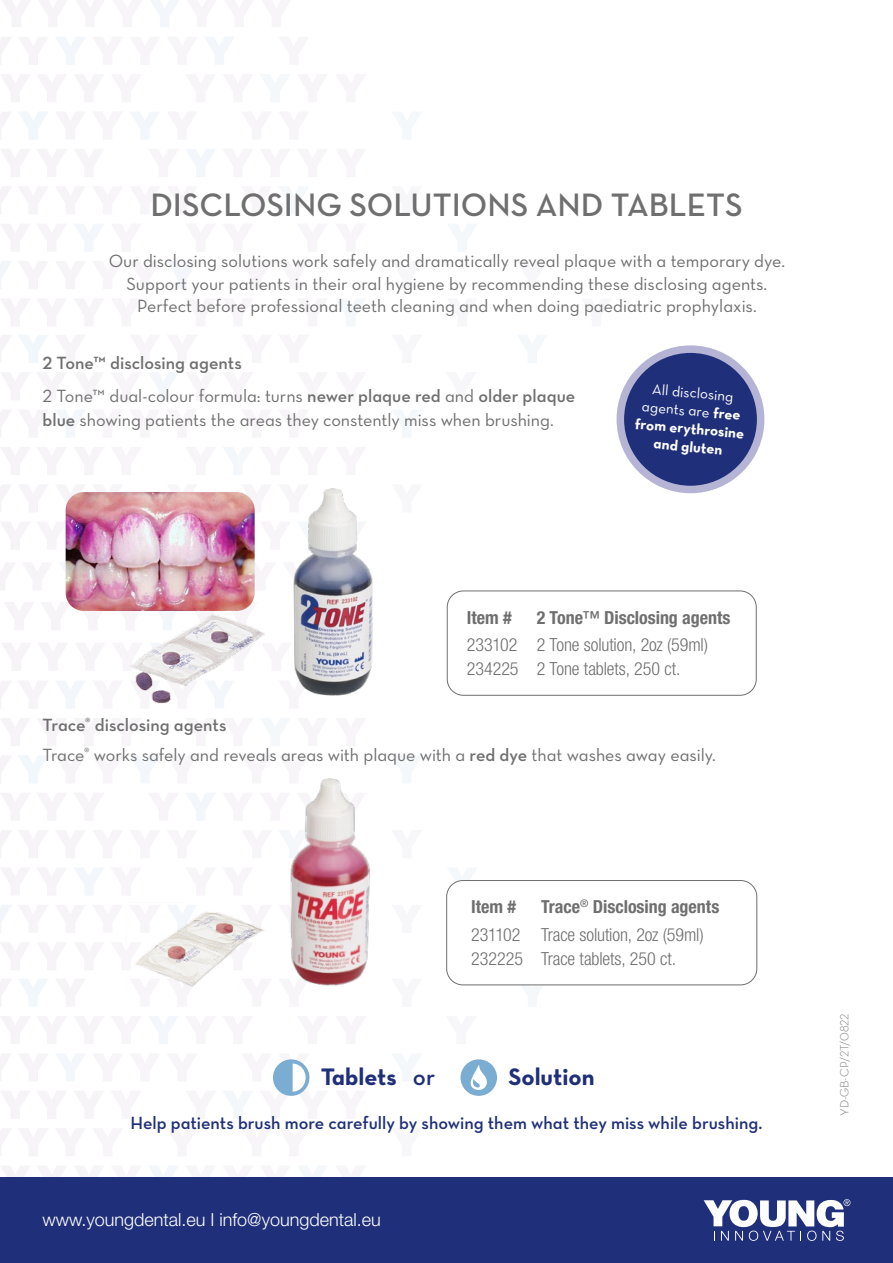
<style>
.page{position:relative;width:893px;height:1263px;background:#fff}
.page>*{position:absolute;margin:0;border:0;box-sizing:border-box;transform-origin:0 0}
.t1{font:33px "Neutra Text Demi Alt";color:#706f6f}
.t2{font:24.3px "Neutra Text Bold Alt";color:#1f2f79}
.t3{font:18px/22.5px "Neutra Text Book Alt";color:#706f6f;text-align:center}
.t4{font:300 condensed 18px/27.5px "Helvetica Neue LT Pro";letter-spacing:-.005em;color:#706f6f}
.t5{font:18px "Neutra Text Demi Alt";color:#1f2f79}
.t6{font:18px "Neutra Text Demi Alt";color:#706f6f}
.t7{font:300 18px "Helvetica Neue LT Std";color:#fff}
.t8{font:700 condensed 18px "Helvetica Neue LT Pro";color:#706f6f}
.t9{font:15px/18px "Neutra Text Book Alt";color:#fff;text-align:center}
.t10{font:15px/18px "Neutra Text Bold Alt";color:#fff;text-align:center}
.t11{font:12px "Neutra Text Light Alt";color:#706f6f}
.s1{font-family:"Neutra Text Demi Alt"}
.s2{font-family:"Neutra Text Bold Alt"}
.s3{font-weight:700}
.s4{font-weight:500;font-stretch:normal}
</style>
<div class="page">
<svg style="left:0;top:681px;width:11px;height:27px"></svg>
<svg style="left:0;top:756px;width:11px;height:27px"></svg>
<svg style="left:0;top:830px;width:11px;height:28px"></svg>
<svg style="left:0;top:905px;width:11px;height:28px"></svg>
<svg style="left:19px;top:681px;width:28px;height:27px"></svg>
<svg style="left:56px;top:681px;width:29px;height:27px"></svg>
<svg style="left:93px;top:681px;width:6px;height:9px"></svg>
<svg style="left:1px;top:718px;width:65px;height:28px"></svg>
<svg style="left:75px;top:718px;width:24px;height:28px"></svg>
<svg style="left:261px;top:718px;width:29px;height:28px"></svg>
<svg style="left:19px;top:756px;width:29px;height:27px"></svg>
<svg style="left:56px;top:756px;width:28px;height:27px"></svg>
<svg style="left:94px;top:756px;width:5px;height:9px"></svg>
<svg style="left:131px;top:756px;width:28px;height:27px"></svg>
<svg style="left:1px;top:793px;width:65px;height:27px"></svg>
<svg style="left:75px;top:793px;width:24px;height:27px"></svg>
<svg style="left:186px;top:793px;width:29px;height:27px"></svg>
<svg style="left:19px;top:830px;width:28px;height:28px"></svg>
<svg style="left:56px;top:831px;width:28px;height:27px"></svg>
<svg style="left:94px;top:831px;width:5px;height:8px"></svg>
<svg style="left:1px;top:868px;width:65px;height:27px"></svg>
<svg style="left:75px;top:868px;width:28px;height:27px"></svg>
<svg style="left:19px;top:905px;width:29px;height:28px"></svg>
<svg style="left:56px;top:905px;width:29px;height:28px"></svg>
<svg style="left:93px;top:905px;width:6px;height:9px"></svg>
<svg style="left:1px;top:943px;width:65px;height:27px"></svg>
<svg style="left:75px;top:943px;width:24px;height:27px"></svg>
<svg style="left:448px;top:868px;width:28px;height:21px"></svg>
<svg style="left:0;top:979px;width:11px;height:27px"></svg>
<svg style="left:0;top:1054px;width:11px;height:27px"></svg>
<svg style="left:0;top:1129px;width:11px;height:27px"></svg>
<svg style="left:19px;top:979px;width:29px;height:27px"></svg>
<svg style="left:56px;top:979px;width:29px;height:27px"></svg>
<svg style="left:1px;top:1016px;width:65px;height:28px"></svg>
<svg style="left:75px;top:1016px;width:24px;height:28px"></svg>
<svg style="left:149px;top:1016px;width:29px;height:28px"></svg>
<svg style="left:19px;top:1054px;width:28px;height:27px"></svg>
<svg style="left:56px;top:1054px;width:29px;height:27px"></svg>
<svg style="left:94px;top:1054px;width:5px;height:9px"></svg>
<svg style="left:1px;top:1091px;width:65px;height:27px"></svg>
<svg style="left:75px;top:1091px;width:24px;height:27px"></svg>
<svg style="left:19px;top:1129px;width:28px;height:27px"></svg>
<svg style="left:56px;top:1129px;width:28px;height:27px"></svg>
<svg style="left:94px;top:1129px;width:5px;height:8px"></svg>
<svg style="left:393px;top:1054px;width:28px;height:27px"></svg>
<svg style="left:517px;top:985px;width:31px;height:21px"></svg>
<svg style="left:393px;top:756px;width:28px;height:27px"></svg>
<svg style="left:1px;top:1166px;width:65px;height:11px"></svg>
<svg style="left:75px;top:1166px;width:24px;height:11px"></svg>
<svg style="left:149px;top:1166px;width:29px;height:11px"></svg>
<svg style="left:298px;top:1166px;width:29px;height:11px"></svg>
<svg style="left:2px;top:643px;width:65px;height:27px"></svg>
<svg style="left:76px;top:643px;width:23px;height:27px"></svg>
<svg style="left:0;top:37px;width:11px;height:27px"></svg>
<svg style="left:0;top:112px;width:11px;height:27px"></svg>
<svg style="left:0;top:187px;width:11px;height:27px"></svg>
<svg style="left:0;top:261px;width:12px;height:28px"></svg>
<svg style="left:19px;top:37px;width:29px;height:27px"></svg>
<svg style="left:56px;top:37px;width:29px;height:28px"></svg>
<svg style="left:93px;top:37px;width:6px;height:9px"></svg>
<svg style="left:205px;top:37px;width:29px;height:28px"></svg>
<svg style="left:1px;top:75px;width:65px;height:27px"></svg>
<svg style="left:75px;top:75px;width:24px;height:27px"></svg>
<svg style="left:261px;top:75px;width:28px;height:27px"></svg>
<svg style="left:19px;top:112px;width:29px;height:27px"></svg>
<svg style="left:56px;top:112px;width:29px;height:27px"></svg>
<svg style="left:94px;top:112px;width:5px;height:9px"></svg>
<svg style="left:131px;top:112px;width:28px;height:27px"></svg>
<svg style="left:1px;top:149px;width:65px;height:28px"></svg>
<svg style="left:75px;top:149px;width:24px;height:28px"></svg>
<svg style="left:186px;top:149px;width:29px;height:28px"></svg>
<svg style="left:19px;top:187px;width:28px;height:27px"></svg>
<svg style="left:56px;top:187px;width:28px;height:27px"></svg>
<svg style="left:94px;top:187px;width:5px;height:9px"></svg>
<svg style="left:280px;top:187px;width:28px;height:27px"></svg>
<svg style="left:1px;top:224px;width:65px;height:27px"></svg>
<svg style="left:74px;top:224px;width:30px;height:27px"></svg>
<svg style="left:19px;top:261px;width:29px;height:28px"></svg>
<svg style="left:56px;top:261px;width:29px;height:28px"></svg>
<svg style="left:93px;top:261px;width:6px;height:9px"></svg>
<svg style="left:167px;top:261px;width:30px;height:28px"></svg>
<svg style="left:1px;top:299px;width:65px;height:27px"></svg>
<svg style="left:75px;top:299px;width:24px;height:27px"></svg>
<svg style="left:337px;top:299px;width:28px;height:27px"></svg>
<svg style="left:448px;top:224px;width:29px;height:27px"></svg>
<svg style="left:0;top:335px;width:11px;height:28px"></svg>
<svg style="left:0;top:410px;width:11px;height:27px"></svg>
<svg style="left:0;top:485px;width:11px;height:27px"></svg>
<svg style="left:18px;top:335px;width:30px;height:28px"></svg>
<svg style="left:56px;top:335px;width:29px;height:27px"></svg>
<svg style="left:1px;top:373px;width:65px;height:27px"></svg>
<svg style="left:75px;top:373px;width:24px;height:27px"></svg>
<svg style="left:149px;top:373px;width:29px;height:27px"></svg>
<svg style="left:19px;top:410px;width:28px;height:27px"></svg>
<svg style="left:56px;top:410px;width:29px;height:27px"></svg>
<svg style="left:93px;top:410px;width:6px;height:9px"></svg>
<svg style="left:1px;top:447px;width:65px;height:28px"></svg>
<svg style="left:75px;top:447px;width:24px;height:28px"></svg>
<svg style="left:223px;top:447px;width:30px;height:28px"></svg>
<svg style="left:19px;top:485px;width:28px;height:27px"></svg>
<svg style="left:56px;top:485px;width:28px;height:27px"></svg>
<svg style="left:94px;top:485px;width:5px;height:7px"></svg>
<svg style="left:393px;top:410px;width:28px;height:27px"></svg>
<svg style="left:518px;top:335px;width:29px;height:27px"></svg>
<svg style="left:393px;top:112px;width:28px;height:27px"></svg>
<svg style="left:1px;top:522px;width:65px;height:28px"></svg>
<svg style="left:0;top:563px;width:15px;height:27px"></svg>
<svg style="left:23px;top:563px;width:28px;height:27px"></svg>
<svg style="left:60px;top:562px;width:6px;height:28px"></svg>
<svg style="left:2px;top:0;width:65px;height:27px"></svg>
<svg style="left:76px;top:0;width:23px;height:27px"></svg>
<svg style="left:151px;top:0;width:28px;height:27px"></svg>
<svg style="left:4px;top:602px;width:62px;height:28px"></svg>
<svg style="left:84px;top:611px;width:15px;height:19px"></svg>
<img style="left:66px;top:492px;width:189px;height:119px">
<div style="left:461px;top:1059px;width:36px;height:37px;background:#7badd3;border-radius:50%"></div>
<svg style="left:223px;top:1059px;width:87px;height:60px"></svg>
<svg style="left:464px;top:1065px;width:23px;height:26px"></svg>
<img style="left:135px;top:905px;width:130px;height:85px">
<img style="left:293px;top:488px;width:80px;height:208px">
<div style="left:0;top:1177px;width:893px;height:86px;background:#1f2f79"></div>
<svg style="left:704px;top:1199px;width:146px;height:42px"></svg>
<div style="left:620px;top:349px;width:141px;height:140px;background:#1f2f79;border-radius:50%"></div>
<div style="left:617px;top:345px;width:147px;height:148px;border:8px solid #b5b4d5;border-radius:50%"></div>
<div style="left:447px;top:591px;width:310px;height:105px;border:1px solid #706f6f;border-radius:16px"></div>
<img style="left:120px;top:598px;width:153px;height:110px">
<img style="left:256px;top:778px;width:114px;height:211px">
<div style="left:447px;top:880px;width:310px;height:105px;background:#fff;border-radius:16px"></div>
<div style="left:446px;top:880px;width:311px;height:105px;border:1px solid #706f6f;border-radius:16px"></div>
<h1 class="t1" style="left:150px;top:185px;width:594px">DISCLOSING SOLUTIONS AND TABLETS</h1>
<p class="t3" style="left:109px;top:250px;width:678px">Our disclosing solutions work safely and dramatically reveal plaque with a temporary dye.<br>Support your patients in their oral hygiene by recommending these disclosing agents.<br>Perfect before professional teeth cleaning and when doing paediatric prophylaxis.</p>
<p class="t6" style="left:43px;top:352px;width:201px">2 Tone™ disclosing agents</p>
<p class="t3" style="left:43px;top:383px;width:534px;line-height:24px;text-align:left">2 Tone™ dual-colour formula: turns <span class="s1">newer plaque red</span> and <span class="s1">older plaque blue</span> showing patients the areas they constently miss when brushing.</p>
<p class="t9" style="left:644px;top:379px;width:100px;rotate:5deg">All disclosing agents are <span class="s2">free</span></p>
<p class="t10" style="left:636px;top:414px;width:111px;rotate:5deg">from erythrosine and gluten</p>
<p class="t4" style="left:467px;top:603px;width:265px;text-indent:70px"><span class="s3">2 Tone</span><span class="s4">™</span> <span class="s3">Disclosing agents<br></span>233102 2 Tone solution, 2oz (59ml)</p>
<p class="t4" style="left:467px;top:655px;width:215px">234225 2 Tone tablets, 250 ct.</p>
<p class="t8" style="left:467px;top:606px;width:46px">Item #</p>
<p class="t6" style="left:43px;top:714px;width:186px">Trace<sup>®</sup> disclosing agents</p>
<p class="t3" style="left:43px;top:743px;width:675px">Trace<sup>®</sup> works safely and reveals areas with plaque with a <span class="s1">red dye</span> that washes away easily.</p>
<p class="t4" style="left:471px;top:893px;width:250px;text-indent:70px"><span class="s3">Trace</span><sup>®</sup> <span class="s3">Disclosing agents<br></span>231102 Trace solution, 2oz (59ml)</p>
<p class="t4" style="left:471px;top:945px;width:206px">232225 Trace tablets, 250 ct.</p>
<p class="t8" style="left:471px;top:896px;width:46px">Item #</p>
<h2 class="t2" style="left:321px;top:1061px;width:116px">Tablets <span class="s1">or</span></h2>
<h2 class="t2" style="left:508px;top:1061px;width:88px">Solution</h2>
<p class="t5" style="left:131px;top:1111px;width:633px">Help patients brush more carefully by showing them what they miss while brushing.</p>
<p class="t7" style="left:43px;top:1209px;width:340px">www.youngdental.eu I info@youngdental.eu</p>
<p class="t11" style="left:837px;top:1116px;width:104px;rotate:-90deg">YD-GB-CP/2T/0822</p>
</div>
